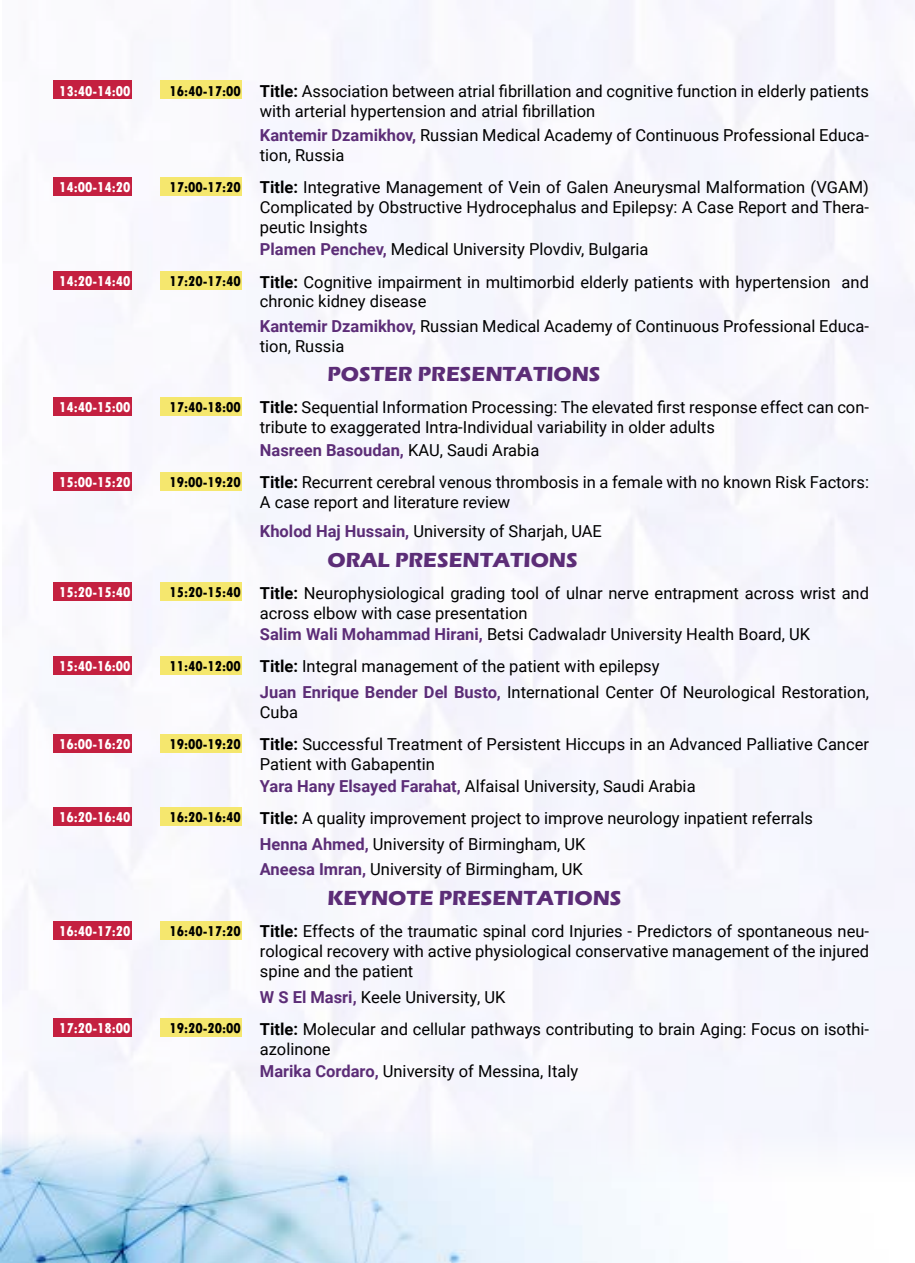
<style>
.page{position:relative;width:915px;height:1263px;background:#fff}
.page>*{position:absolute;margin:0;border:0;box-sizing:border-box;transform-origin:0 0}
.t1{font:700 21px "Eras ITC";color:#5c2d77}
.t2{font:16.5px/19.8px "Roboto";color:#000}
.t3{font:700 16.5px "Roboto";color:#5c2d77}
.t4{font:800 condensed 15px "Tw Cen";color:#fff}
.s1{font-family:"Tw Cen";font-weight:800;font-stretch:condensed;font-size:15px}
.s2{font-weight:700}
.s3{font-weight:700;color:#5c2d77}
.s4{font-weight:400;color:#000}
</style>
<div class="page">
<img style="left:6px;top:0;width:909px;height:1132px">
<img style="left:1px;top:1132px;width:914px;height:131px">
<div style="left:53px;top:397px;width:79px;height:19px;background:#c42040"></div>
<div style="left:160px;top:397px;width:82px;height:19px;background:#f5e76e"></div>
<div style="left:53px;top:656px;width:79px;height:18px;background:#c42040"></div>
<div style="left:160px;top:656px;width:82px;height:18px;background:#f5e76e"></div>
<div style="left:53px;top:582px;width:79px;height:19px;background:#c42040"></div>
<div style="left:160px;top:582px;width:82px;height:19px;background:#f5e76e"></div>
<div style="left:53px;top:734px;width:79px;height:19px;background:#c42040"></div>
<div style="left:160px;top:734px;width:82px;height:19px;background:#f5e76e"></div>
<div style="left:53px;top:472px;width:79px;height:18px;background:#c42040"></div>
<div style="left:160px;top:472px;width:82px;height:18px;background:#f5e76e"></div>
<div style="left:53px;top:921px;width:79px;height:18px;background:#c42040"></div>
<div style="left:160px;top:921px;width:82px;height:18px;background:#f5e76e"></div>
<div style="left:53px;top:1018px;width:79px;height:19px;background:#c42040"></div>
<div style="left:160px;top:1018px;width:82px;height:19px;background:#f5e76e"></div>
<div style="left:53px;top:80px;width:79px;height:19px;background:#c42040"></div>
<div style="left:160px;top:80px;width:82px;height:19px;background:#f5e76e"></div>
<div style="left:53px;top:177px;width:79px;height:18px;background:#c42040"></div>
<div style="left:160px;top:177px;width:82px;height:18px;background:#f5e76e"></div>
<div style="left:53px;top:271px;width:79px;height:19px;background:#c42040"></div>
<div style="left:160px;top:271px;width:82px;height:19px;background:#f5e76e"></div>
<div style="left:53px;top:807px;width:79px;height:19px;background:#c42040"></div>
<div style="left:160px;top:807px;width:82px;height:19px;background:#f5e76e"></div>
<p class="t4" style="left:59px;top:82px;width:73px">13:40-14:00</p>
<p class="t2" style="left:260px;top:81px;width:611px;text-indent:-91px"><span class="s1">16:40-17:00</span> <span class="s2">Title:</span> Association between atrial fibrillation and cognitive function in elderly patients with arterial hypertension and atrial fibrillation</p>
<p class="t2" style="left:260px;top:125px;width:611px"><span class="s3">Kantemir Dzamikhov,</span> Russian Medical Academy of Continuous Professional Educa&shy;tion, Russia</p>
<p class="t4" style="left:59px;top:178px;width:73px">14:00-14:20</p>
<p class="t2" style="left:260px;top:177px;width:611px;text-align:justify;text-indent:-91px"><span class="s1">17:00-17:20</span> <span class="s2">Title:</span> Integrative Management of Vein of Galen Aneurysmal Malformation (VGAM)<br>Complicated by Obstructive Hydrocephalus and Epilepsy: A Case Report and Thera&shy;peutic Insights</p>
<p class="t2" style="left:260px;top:239px;width:390px"><span class="s3">Plamen Penchev,</span> Medical University Plovdiv, Bulgaria</p>
<p class="t4" style="left:59px;top:272px;width:73px">14:20-14:40</p>
<p class="t2" style="left:260px;top:271px;width:611px;text-indent:-91px"><span class="s1">17:20-17:40</span> <span class="s2">Title:</span> Cognitive impairment in multimorbid elderly patients with hypertension and chronic kidney disease</p>
<p class="t2" style="left:260px;top:315px;width:611px"><span class="s3">Kantemir Dzamikhov,</span> Russian Medical Academy of Continuous Professional Educa&shy;tion, Russia</p>
<p class="t1" style="left:328px;top:362px;width:274px">POSTER PRESENTATIONS</p>
<p class="t4" style="left:59px;top:398px;width:73px">14:40-15:00</p>
<p class="t2" style="left:260px;top:397px;width:611px;text-indent:-91px"><span class="s1">17:40-18:00</span> <span class="s2">Title:</span> Sequential Information Processing: The elevated first response effect can con&shy;tribute to exaggerated Intra-Individual variability in older adults</p>
<p class="t3" style="left:260px;top:439px;width:281px">Nasreen Basoudan, <span class="s4">KAU, Saudi Arabia</span></p>
<p class="t4" style="left:59px;top:473px;width:73px">15:00-15:20</p>
<p class="t2" style="left:260px;top:472px;width:611px;text-indent:-91px"><span class="s1">19:00-19:20</span> <span class="s2">Title:</span> Recurrent cerebral venous thrombosis in a female with no known Risk Factors:<br>A case report and literature review</p>
<p class="t2" style="left:260px;top:521px;width:344px"><span class="s3">Kholod Haj Hussain,</span> University of Sharjah, UAE</p>
<p class="t1" style="left:328px;top:547px;width:252px">ORAL PRESENTATIONS</p>
<p class="t4" style="left:59px;top:584px;width:73px">15:20-15:40</p>
<p class="t2" style="left:260px;top:582px;width:611px;text-indent:-91px"><span class="s1">15:20-15:40</span> <span class="s2">Title:</span> Neurophysiological grading tool of ulnar nerve entrapment across wrist and across elbow with case presentation</p>
<p class="t2" style="left:260px;top:624px;width:552px"><span class="s3">Salim Wali Mohammad Hirani,</span> Betsi Cadwaladr University Health Board, UK</p>
<p class="t4" style="left:59px;top:657px;width:73px">15:40-16:00</p>
<p class="t2" style="left:260px;top:653px;width:611px;line-height:26.1px;text-indent:-91px"><span class="s1">11:40-12:00</span> <span class="s2">Title:</span> Integral management of the patient with epilepsy<br><span class="s3">Juan Enrique Bender Del Busto,</span> International Center Of Neurological Restoration,</p>
<p class="t2" style="left:260px;top:702px;width:40px">Cuba</p>
<p class="t4" style="left:59px;top:735px;width:73px">16:00-16:20</p>
<p class="t2" style="left:260px;top:734px;width:611px;text-indent:-91px"><span class="s1">19:00-19:20</span> <span class="s2">Title:</span> Successful Treatment of Persistent Hiccups in an Advanced Palliative Cancer<br>Patient with Gabapentin</p>
<p class="t2" style="left:260px;top:775px;width:437px"><span class="s3">Yara Hany Elsayed Farahat,</span> Alfaisal University, Saudi Arabia</p>
<p class="t4" style="left:59px;top:809px;width:73px">16:20-16:40</p>
<p class="t2" style="left:260px;top:804px;width:555px;line-height:25.8px;text-indent:-91px"><span class="s1">16:20-16:40</span> <span class="s2">Title:</span> A quality improvement project to improve neurology inpatient referrals<br><span class="s3">Henna Ahmed,</span> University of Birmingham, UK<br><span class="s3">Aneesa Imran,</span> University of Birmingham, UK</p>
<p class="t1" style="left:328px;top:886px;width:295px">KEYNOTE PRESENTATIONS</p>
<p class="t4" style="left:59px;top:922px;width:73px">16:40-17:20</p>
<p class="t2" style="left:260px;top:921px;width:611px;text-align:justify;text-indent:-91px"><span class="s1">16:40-17:20</span> <span class="s2">Title:</span> Effects of the traumatic spinal cord Injuries - Predictors of spontaneous neu&shy;rological recovery with active physiological conservative management of the injured spine and the patient</p>
<p class="t2" style="left:260px;top:986px;width:247px"><span class="s3">W S El Masri,</span> Keele University, UK</p>
<p class="t4" style="left:59px;top:1020px;width:73px">17:20-18:00</p>
<p class="t2" style="left:260px;top:1018px;width:611px;text-indent:-91px"><span class="s1">19:20-20:00</span> <span class="s2">Title:</span> Molecular and cellular pathways contributing to brain Aging: Focus on isothi&shy;azolinone</p>
<p class="t2" style="left:260px;top:1061px;width:320px"><span class="s3">Marika Cordaro,</span> University of Messina, Italy</p>
</div>
